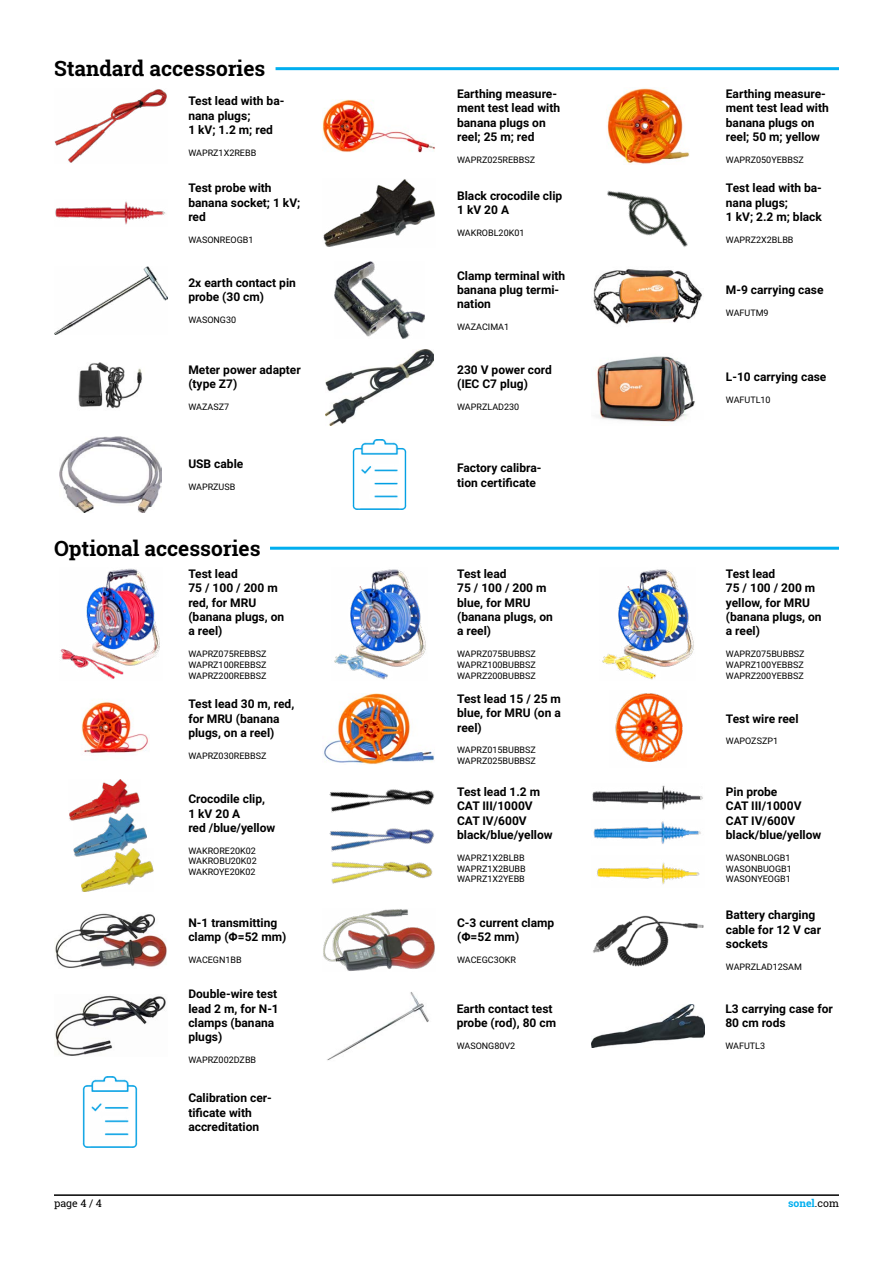
<style>
.page{position:relative;width:893px;height:1263px;background:#fff}
.page>*{position:absolute;margin:0;border:0;box-sizing:border-box;transform-origin:0 0}
.t1{font:700 21px "Roboto Slab";color:#000}
.t2{font:700 12px/14.4px "Roboto";color:#000}
.t3{font:700 10.5px "Roboto Slab";color:#00aeef}
.t4{font:10.5px "Roboto Slab";color:#000}
.t5{font:9px/10.8px "Roboto";color:#000;text-align:justify}
.s1{font-weight:400;color:#000}
</style>
<div class="page">
<hr style="left:54px;top:1194px;width:785px;height:2px;background:#000">
<hr style="left:276px;top:67px;width:563px;height:3px;background:#00aeef">
<hr style="left:270px;top:547px;width:569px;height:3px;background:#00aeef">
<img style="left:593px;top:269px;width:109px;height:56px">
<img style="left:607px;top:190px;width:81px;height:57px">
<img style="left:597px;top:356px;width:98px;height:66px">
<img style="left:329px;top:789px;width:105px;height:63px">
<img style="left:331px;top:862px;width:102px;height:22px">
<img style="left:54px;top:89px;width:113px;height:74px">
<img style="left:323px;top:100px;width:112px;height:52px">
<img style="left:607px;top:88px;width:82px;height:76px">
<img style="left:55px;top:201px;width:111px;height:24px">
<img style="left:323px;top:179px;width:112px;height:68px">
<img style="left:78px;top:362px;width:64px;height:47px">
<img style="left:325px;top:350px;width:108px;height:75px">
<img style="left:60px;top:437px;width:101px;height:76px">
<img style="left:323px;top:693px;width:111px;height:72px">
<img style="left:60px;top:568px;width:100px;height:111px">
<img style="left:334px;top:569px;width:92px;height:111px">
<img style="left:602px;top:569px;width:92px;height:111px">
<img style="left:327px;top:992px;width:102px;height:69px">
<img style="left:69px;top:779px;width:71px;height:42px">
<img style="left:73px;top:814px;width:73px;height:42px">
<img style="left:82px;top:849px;width:71px;height:42px">
<img style="left:593px;top:821px;width:108px;height:23px">
<img style="left:597px;top:862px;width:103px;height:22px">
<img style="left:592px;top:785px;width:111px;height:24px">
<img style="left:55px;top:913px;width:112px;height:55px">
<img style="left:55px;top:995px;width:111px;height:61px">
<img style="left:323px;top:909px;width:112px;height:62px">
<img style="left:591px;top:1005px;width:113px;height:42px">
<img style="left:593px;top:915px;width:111px;height:52px">
<img style="left:615px;top:693px;width:68px;height:69px">
<img style="left:81px;top:700px;width:67px;height:54px">
<img style="left:54px;top:266px;width:113px;height:68px">
<img style="left:334px;top:262px;width:90px;height:76px">
<img style="left:352px;top:439px;width:55px;height:71px">
<img style="left:82px;top:1076px;width:56px;height:72px">
<h1 class="t1" style="left:54px;top:54px;width:213px">Standard accessories</h1>
<p class="t2" style="left:188px;top:93px;width:98px">Test lead with ba&shy;nana plugs;<br>1 kV; 1.2 m; red</p>
<p class="t5" style="left:188px;top:147px;width:69px">WAPRZ1X2REBB</p>
<p class="t2" style="left:188px;top:180px;width:113px">Test probe with banana socket; 1 kV; red</p>
<p class="t5" style="left:188px;top:234px;width:67px">WASONREOGB1</p>
<p class="t2" style="left:188px;top:275px;width:109px">2x earth contact pin probe (30 cm)</p>
<p class="t5" style="left:188px;top:314px;width:49px">WASONG30</p>
<p class="t2" style="left:188px;top:362px;width:114px">Meter power adapter (type Z7)</p>
<p class="t5" style="left:188px;top:401px;width:42px">WAZASZ7</p>
<p class="t2" style="left:188px;top:456px;width:57px">USB cable</p>
<p class="t5" style="left:188px;top:481px;width:49px">WAPRZUSB</p>
<h1 class="t1" style="left:54px;top:533px;width:208px">Optional accessories</h1>
<p class="t2" style="left:188px;top:566px;width:97px">Test lead<br>75 / 100 / 200 m red, for MRU (banana plugs, on a reel)</p>
<p class="t5" style="left:188px;top:648px;width:80px">WAPRZ075REBBSZ WAPRZ100REBBSZ WAPRZ200REBBSZ</p>
<p class="t2" style="left:188px;top:696px;width:107px">Test lead 30 m, red, for MRU (banana plugs, on a reel)</p>
<p class="t5" style="left:188px;top:750px;width:80px">WAPRZ030REBBSZ</p>
<p class="t2" style="left:188px;top:791px;width:89px">Crocodile clip,<br>1 kV 20 A<br>red /blue/yellow</p>
<p class="t5" style="left:188px;top:844px;width:70px">WAKRORE20K02<br>WAKROBU20K02<br>WAKROYE20K02</p>
<p class="t2" style="left:188px;top:915px;width:100px">N-1 transmitting clamp (Φ=52 mm)</p>
<p class="t5" style="left:188px;top:954px;width:55px">WACEGN1BB</p>
<p class="t2" style="left:188px;top:986px;width:92px">Double-wire test lead 2 m, for N-1 clamps (banana plugs)</p>
<p class="t5" style="left:188px;top:1054px;width:69px">WAPRZ002DZBB</p>
<p class="t2" style="left:188px;top:1090px;width:85px">Calibration cer&shy;tificate with accreditation</p>
<p class="t2" style="left:457px;top:86px;width:105px">Earthing measure&shy;ment test lead with banana plugs on reel; 25 m; red</p>
<p class="t5" style="left:457px;top:154px;width:80px">WAPRZ025REBBSZ</p>
<p class="t2" style="left:457px;top:188px;width:107px">Black crocodile clip<br>1 kV 20 A</p>
<p class="t5" style="left:457px;top:227px;width:69px">WAKROBL20K01</p>
<p class="t2" style="left:457px;top:268px;width:110px">Clamp terminal with banana plug termi&shy;nation</p>
<p class="t5" style="left:457px;top:321px;width:54px">WAZACIMA1</p>
<p class="t2" style="left:457px;top:362px;width:96px">230 V power cord (IEC C7 plug)</p>
<p class="t5" style="left:457px;top:401px;width:64px">WAPRZLAD230</p>
<p class="t2" style="left:457px;top:460px;width:86px">Factory calibra&shy;tion certificate</p>
<p class="t2" style="left:457px;top:566px;width:97px">Test lead<br>75 / 100 / 200 m blue, for MRU (banana plugs, on a reel)</p>
<p class="t5" style="left:457px;top:648px;width:80px">WAPRZ075BUBBSZ WAPRZ100BUBBSZ WAPRZ200BUBBSZ</p>
<p class="t2" style="left:457px;top:691px;width:105px;text-align:justify">Test lead 15 / 25 m blue, for MRU (on a reel)</p>
<p class="t5" style="left:457px;top:744px;width:80px">WAPRZ015BUBBSZ<br>WAPRZ025BUBBSZ</p>
<p class="t2" style="left:457px;top:784px;width:97px">Test lead 1.2 m<br>CAT III/1000V<br>CAT IV/600V black/blue/yellow</p>
<p class="t5" style="left:457px;top:852px;width:70px">WAPRZ1X2BLBB WAPRZ1X2BUBB WAPRZ1X2YEBB</p>
<p class="t2" style="left:457px;top:915px;width:99px">C-3 current clamp (Φ=52 mm)</p>
<p class="t5" style="left:457px;top:954px;width:61px">WACEGC3OKR</p>
<p class="t2" style="left:457px;top:1001px;width:101px">Earth contact test probe (rod), 80 cm</p>
<p class="t5" style="left:457px;top:1040px;width:60px">WASONG80V2</p>
<p class="t2" style="left:726px;top:86px;width:105px">Earthing measure&shy;ment test lead with banana plugs on reel; 50 m; yellow</p>
<p class="t5" style="left:726px;top:154px;width:79px">WAPRZ050YEBBSZ</p>
<p class="t2" style="left:726px;top:180px;width:98px">Test lead with ba&shy;nana plugs;<br>1 kV; 2.2 m; black</p>
<p class="t5" style="left:726px;top:234px;width:69px">WAPRZ2X2BLBB</p>
<p class="t2" style="left:726px;top:282px;width:99px">M-9 carrying case</p>
<p class="t5" style="left:726px;top:307px;width:44px">WAFUTM9</p>
<p class="t2" style="left:726px;top:369px;width:102px">L-10 carrying case</p>
<p class="t5" style="left:726px;top:394px;width:46px">WAFUTL10</p>
<p class="t2" style="left:726px;top:566px;width:97px">Test lead<br>75 / 100 / 200 m yellow, for MRU (banana plugs, on a reel)</p>
<p class="t5" style="left:726px;top:648px;width:80px">WAPRZ075BUBBSZ WAPRZ100YEBBSZ WAPRZ200YEBBSZ</p>
<p class="t2" style="left:726px;top:711px;width:74px">Test wire reel</p>
<p class="t5" style="left:726px;top:735px;width:54px">WAPOZSZP1</p>
<p class="t2" style="left:726px;top:784px;width:97px">Pin probe<br>CAT III/1000V<br>CAT IV/600V black/blue/yellow</p>
<p class="t5" style="left:726px;top:852px;width:68px;text-align:left">WASONBLOGB1<br>WASONBUOGB1<br>WASONYEOGB1</p>
<p class="t2" style="left:726px;top:907px;width:97px">Battery charging cable for 12 V car sockets</p>
<p class="t5" style="left:726px;top:961px;width:78px">WAPRZLAD12SAM</p>
<p class="t2" style="left:725px;top:1001px;width:109px">L3 carrying case for<br>80 cm rods</p>
<p class="t5" style="left:725px;top:1040px;width:41px">WAFUTL3</p>
<p class="t4" style="left:54px;top:1196px;width:49px">page 4 / 4</p>
<p class="t3" style="left:788px;top:1196px;width:52px">sonel<span class="s1">.com</span></p>
</div>
